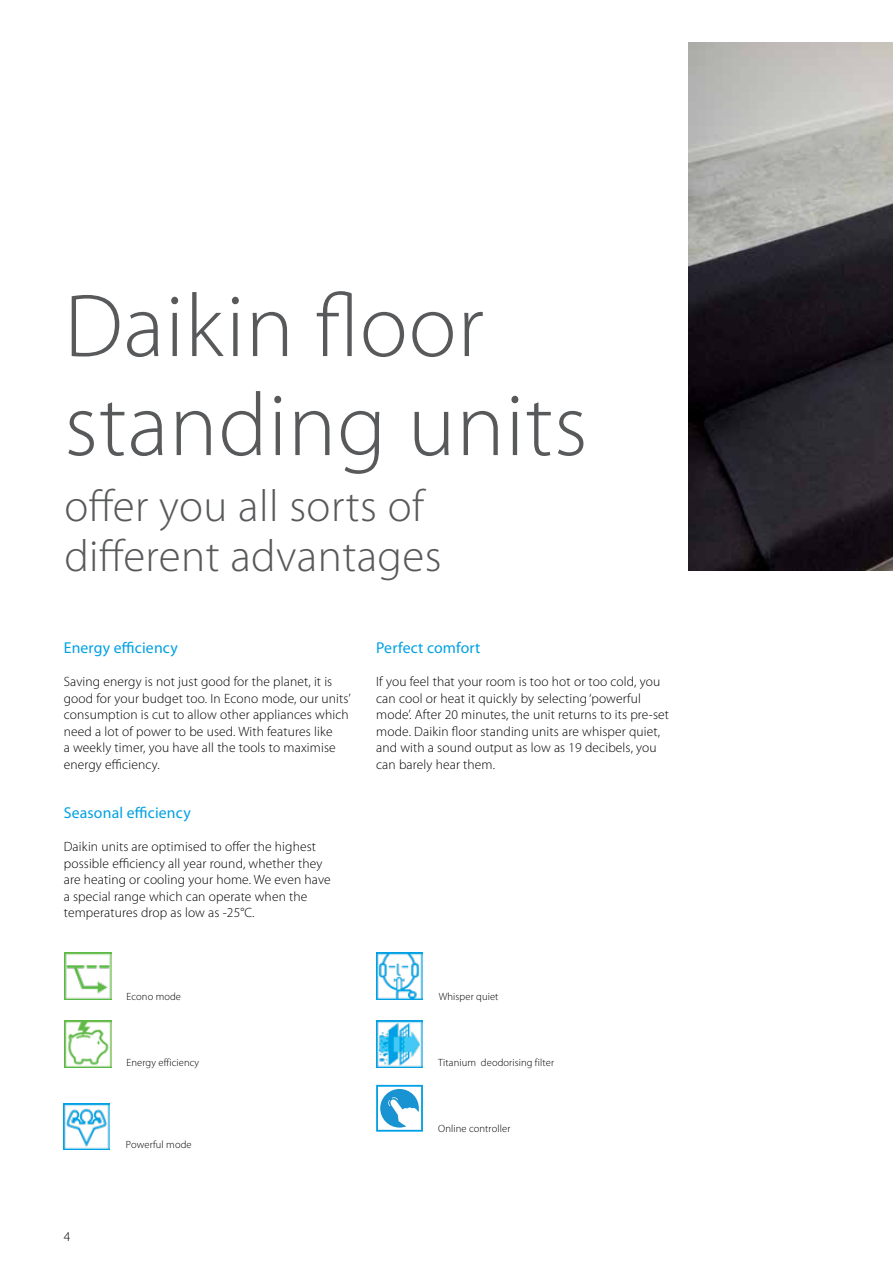
<style>
.page{position:relative;width:893px;height:1263px;background:#fff}
.page>*{position:absolute;margin:0;border:0;box-sizing:border-box;transform-origin:0 0}
.t1{font:300 90px/99px "Myriad Pro";letter-spacing:.01em;color:#58595b}
.t2{font:300 45px/49.5px "Myriad Pro";letter-spacing:.01em;color:#58595b}
.t3{font:15.75px "Myriad Pro";letter-spacing:.01em;color:#00a1e4}
.t4{font:300 13.5px/16.5px "Myriad Pro";letter-spacing:.01em;color:#000}
.t5{font:300 10.5px "Myriad Pro";letter-spacing:.01em;color:#000}
</style>
<div class="page">
<img style="left:64px;top:1021px;width:47px;height:46px">
<img style="left:63px;top:1103px;width:47px;height:47px">
<img style="left:376px;top:1021px;width:47px;height:46px">
<svg style="left:376px;top:1085px;width:47px;height:47px"></svg>
<img style="left:376px;top:953px;width:47px;height:47px">
<img style="left:64px;top:953px;width:47px;height:47px">
<img style="left:689px;top:43px;width:204px;height:528px">
<h1 class="t1" style="left:64px;top:278px;width:525px">Daikin floor standing units</h1>
<h2 class="t2" style="left:64px;top:482px;width:379px">offer you all sorts of different advantages</h2>
<p class="t3" style="left:64px;top:638px;width:116px">Energy efficiency</p>
<p class="t4" style="left:64px;top:673px;width:289px">Saving energy is not just good for the planet, it is good for your budget too. In Econo mode, our units’ consumption is cut to allow other appliances which need a lot of power to be used. With features like<br>a weekly timer, you have all the tools to maximise energy efficiency.</p>
<p class="t3" style="left:64px;top:803px;width:128px">Seasonal efficiency</p>
<p class="t4" style="left:64px;top:838px;width:268px">Daikin units are optimised to offer the highest possible efficiency all year round, whether they are heating or cooling your home. We even have a special range which can operate when the temperatures drop as low as -25°C.</p>
<p class="t3" style="left:376px;top:638px;width:106px">Perfect comfort</p>
<p class="t4" style="left:376px;top:673px;width:294px">If you feel that your room is too hot or too cold, you can cool or heat it quickly by selecting ‘powerful mode’. After 20 minutes, the unit returns to its pre-set mode. Daikin floor standing units are whisper quiet, and with a sound output as low as 19 decibels, you can barely hear them.</p>
<p class="t5" style="left:126px;top:990px;width:56px">Econo mode</p>
<p class="t5" style="left:439px;top:990px;width:61px">Whisper quiet</p>
<p class="t4" style="left:64px;top:1228px;width:8px">4</p>
<p class="t5" style="left:126px;top:1056px;width:74px">Energy efficiency</p>
<p class="t5" style="left:126px;top:1139px;width:67px">Powerful mode</p>
<p class="t5" style="left:438px;top:1056px;width:117px">Titanium deodorising filter</p>
<p class="t5" style="left:438px;top:1122px;width:74px">Online controller</p>
</div>
